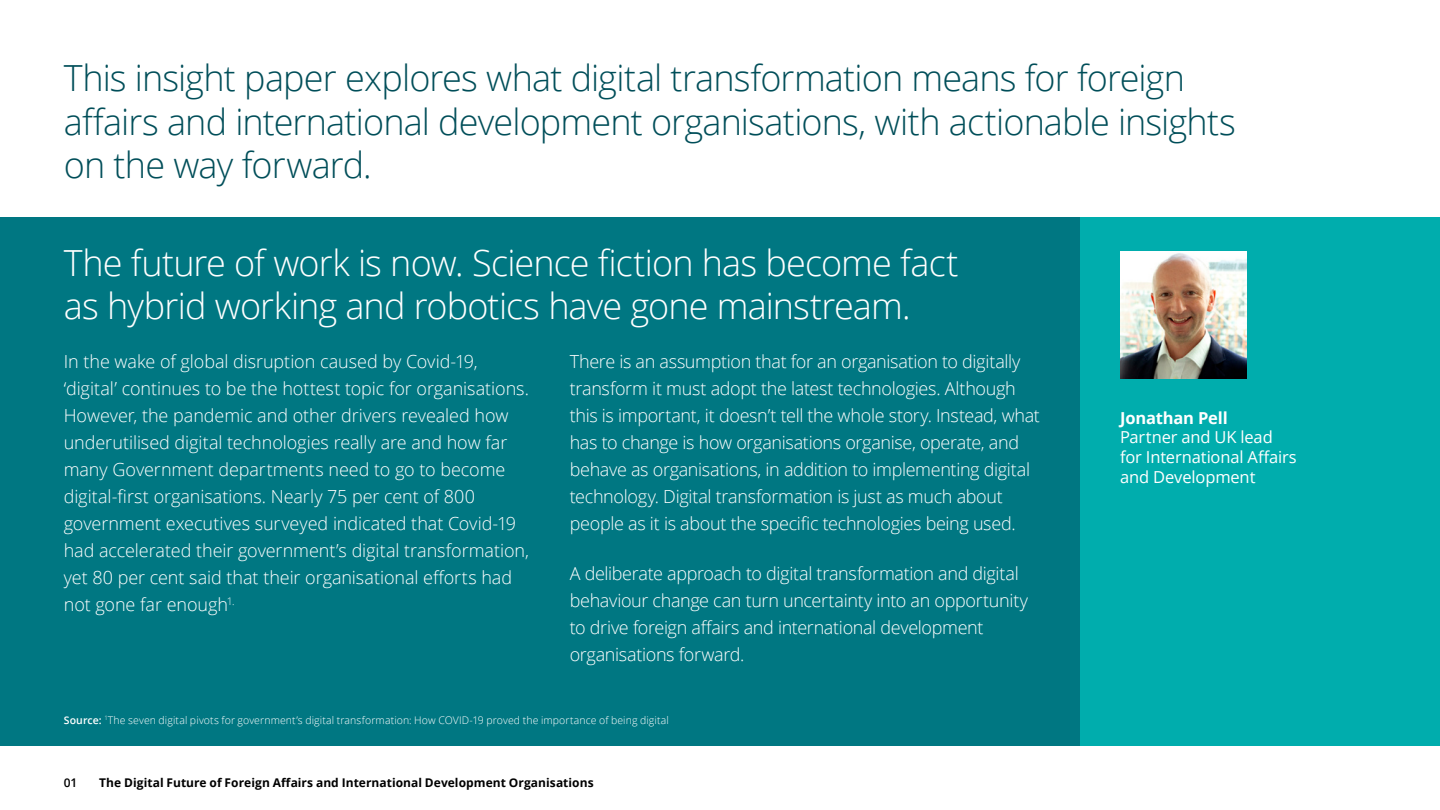
<style>
.page{position:relative;width:1440px;height:810px;background:#fff}
.page>*{position:absolute;margin:0;border:0;box-sizing:border-box;transform-origin:0 0}
.t1{font:300 36px/43.2px "Open Sans";letter-spacing:-.025em;color:#004e59}
.t2{font:300 36px/43.2px "Open Sans";letter-spacing:-.025em;color:#fff}
.t3{font:300 18px/27px "Open Sans";letter-spacing:-.01em;color:#fff}
.t4{font:16.5px/19.8px "Open Sans";letter-spacing:-.01em;color:#fff}
.t5{font:700 16.5px "Open Sans";letter-spacing:-.015em;color:#fff}
.t6{font:700 12px "Open Sans";letter-spacing:.005em;color:#000}
.t7{font:600 12px "Open Sans";color:#000}
.t8{font:300 10.5px "Open Sans";letter-spacing:.01em;color:#fff}
.s1{font-weight:600}
</style>
<div class="page">
<div style="left:1080px;top:218px;width:360px;height:528px;background:#00adad"></div>
<div style="left:0;top:218px;width:1080px;height:528px;background:#007782"></div>
<img style="left:1120px;top:252px;width:127px;height:127px">
<h1 class="t1" style="left:64px;top:56px;width:1174px">This insight paper explores what digital transformation means for foreign affairs and international development organisations, with actionable insights on the way forward.</h1>
<h1 class="t2" style="left:64px;top:240px;width:896px">The future of work is now. Science fiction has become fact as hybrid working and robotics have gone mainstream.</h1>
<p class="t3" style="left:64px;top:348px;width:467px">In the wake of global disruption caused by Covid-19, ‘digital’ continues to be the hottest topic for organisations.<br>However, the pandemic and other drivers revealed how underutilised digital technologies really are and how far many Government departments need to go to become digital-first organisations. Nearly 75 per cent of 800 government executives surveyed indicated that Covid-19 had accelerated their government’s digital transformation, yet 80 per cent said that their organisational efforts had not gone far enough<sup>1.</sup></p>
<p class="t3" style="left:570px;top:348px;width:472px">There is an assumption that for an organisation to digitally transform it must adopt the latest technologies. Although this is important, it doesn’t tell the whole story. Instead, what has to change is how organisations organise, operate, and behave as organisations, in addition to implementing digital technology. Digital transformation is just as much about people as it is about the specific technologies being used.</p>
<p class="t3" style="left:570px;top:559px;width:460px">A deliberate approach to digital transformation and digital behaviour change can turn uncertainty into an opportunity to drive foreign affairs and international development organisations forward.</p>
<p class="t8" style="left:64px;top:713px;width:607px"><span class="s1">Source:</span> <sup>1</sup>The seven digital pivots for government’s digital transformation: How COVID-19 proved the importance of being digital</p>
<p class="t7" style="left:64px;top:774px;width:15px">01</p>
<p class="t6" style="left:99px;top:774px;width:496px">The Digital Future of Foreign Affairs and International Development Organisations</p>
<p class="t5" style="left:1120px;top:406px;width:109px">Jonathan Pell</p>
<p class="t4" style="left:1120px;top:427px;width:178px">Partner and UK lead for International Affairs and Development</p>
</div>
